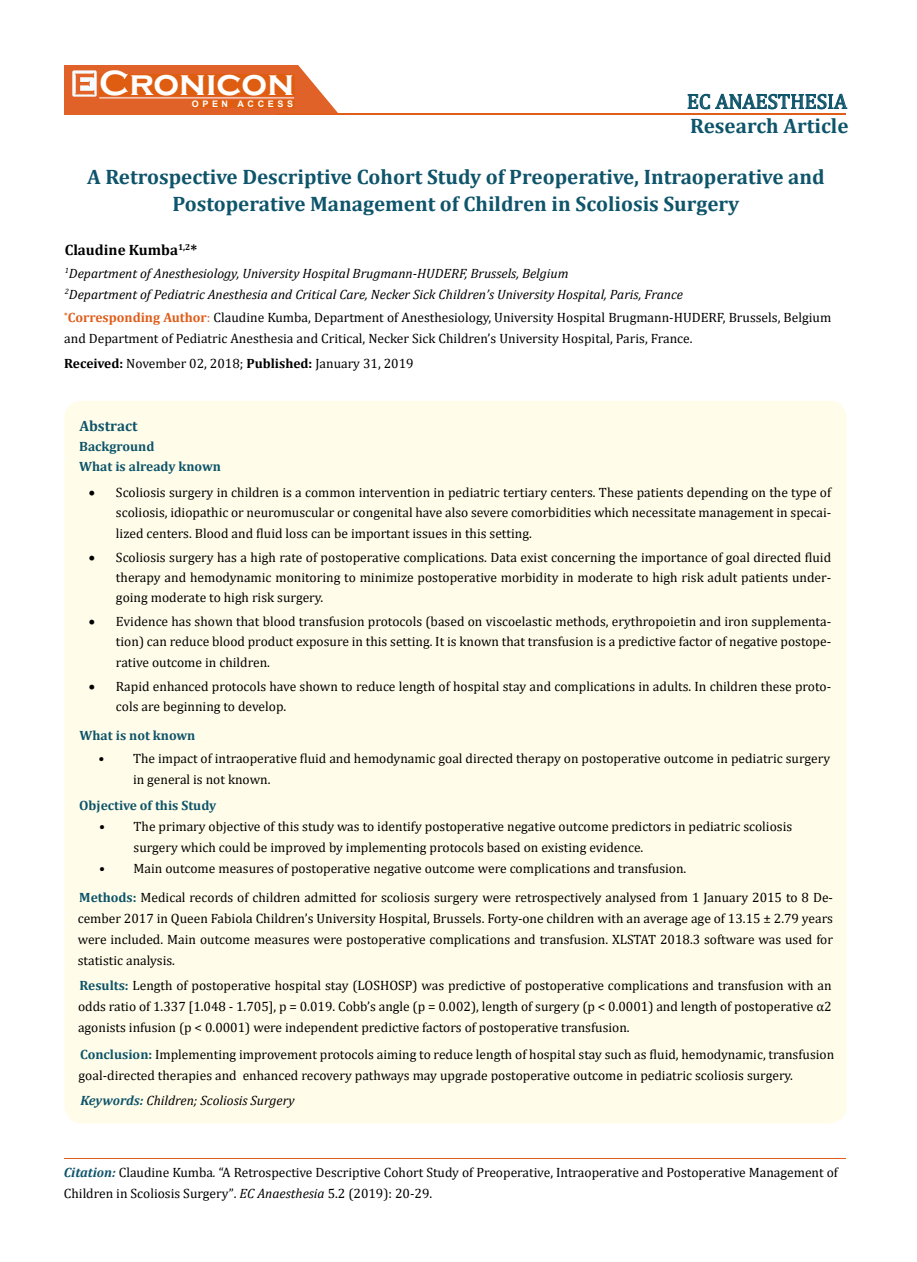
<style>
.page{position:relative;width:917px;height:1262px;background:#fff}
.page>*{position:absolute;margin:0;border:0;box-sizing:border-box;transform-origin:0 0}
.t1{font:700 36px "Copperplate Gothic";color:#fff}
.t2{font:700 21px/27px "Cambria";color:#0e546a;text-align:center}
.t3{font:21px "Cambria";color:#0e546a}
.t4{font:700 15px "Cambria";color:#000}
.t5{font:700 15px "Cambria";color:#0e546a}
.t6{font:13.5px/21px "Cambria";color:#000}
.t7{font:italic 13.5px/21px "Cambria";color:#000}
.t8{font:700 13.5px "Cambria";color:#0e546a}
.t9{font:700 9px "Arial";letter-spacing:.4em;color:#fff}
.s1{font-weight:700;color:#e05d1a}
.s2{color:#e05d1a}
.s3{font-weight:700}
.s4{font-weight:700;color:#0e546a}
.s5{font-weight:700;font-style:italic;color:#0e546a}
.s6{font-style:italic}
.s7{font-size:13.35px}
</style>
<div class="page">
<div style="left:64px;top:65px;width:291px;height:49px;background:#e06228"></div>
<svg style="left:298px;top:65px;width:57px;height:48px"></svg>
<img style="left:72px;top:70px;width:25px;height:27px">
<div style="left:99px;top:74px;width:195px;height:21px;background:#df5d11"></div>
<div style="left:192px;top:100px;width:102px;height:8px;background:#df5d11"></div>
<svg style="left:687px;top:94px;width:160px;height:15px"></svg>
<hr style="left:99px;top:97px;width:195px;height:1px;background:#fff">
<hr style="left:276px;top:113px;width:570px;height:1px;background:#e05d1a">
<hr style="left:64px;top:1158px;width:781px;height:1px;background:#e05d1a">
<div style="left:64px;top:400px;width:782px;height:723px;background:#fffde9;border-radius:18px"></div>
<h1 class="t1" style="left:99px;top:63px;width:196px">Cronicon</h1>
<p class="t9" style="left:192px;top:97px;width:103px">OPEN ACCESS</p>
<h2 class="t3" style="left:687px;top:89px;width:162px">EC ANAESTHESIA</h2>
<h2 class="t2" style="left:690px;top:112px;width:160px">Research Article</h2>
<h2 class="t2" style="left:87px;top:163px;width:739px">A Retrospective Descriptive Cohort Study of Preoperative, Intraoperative and<br>Postoperative Management of Children in Scoliosis Surgery</h2>
<p class="t4" style="left:65px;top:239px;width:134px">Claudine Kumba<sup>1,2</sup>*</p>
<p class="t7" style="left:65px;top:262px;width:619px"><sup>1</sup>Department of Anesthesiology, University Hospital Brugmann-HUDERF, Brussels, Belgium<br><sup>2</sup>Department of Pediatric Anesthesia and Critical Care, Necker Sick Children’s University Hospital, Paris, France</p>
<p class="t6" style="left:64px;top:307px;width:768px"><sup>*</sup><span class="s1">Corresponding Author</span><span class="s2">:</span> Claudine Kumba, Department of Anesthesiology, University Hospital Brugmann-HUDERF, Brussels, Belgium and Department of Pediatric Anesthesia and Critical, Necker Sick Children’s University Hospital, Paris, France.</p>
<p class="t6" style="left:64px;top:353px;width:351px"><span class="s3">Received:</span> November 02, 2018; <span class="s3">Published:</span> January 31, 2019</p>
<p class="t5" style="left:79px;top:416px;width:60px">Abstract</p>
<p class="t8" style="left:79px;top:437px;width:77px">Background</p>
<p class="t8" style="left:79px;top:457px;width:143px">What is already known</p>
<p class="t6" style="left:116px;top:482px;width:716px;line-height:20.2px;text-align:justify;text-indent:-27px">• Scoliosis surgery in children is a common intervention in pediatric tertiary centers. These patients depending on the type of scoliosis, idiopathic or neuromuscular or congenital have also severe comorbidities which necessitate management in specai&shy;lized centers. Blood and fluid loss can be important issues in this setting.</p>
<p class="t6" style="left:116px;top:547px;width:716px;line-height:20.2px;text-align:justify;text-indent:-27px">• Scoliosis surgery has a high rate of postoperative complications. Data exist concerning the importance of goal directed fluid therapy and hemodynamic monitoring to minimize postoperative morbidity in moderate to high risk adult patients under&shy;going moderate to high risk surgery.</p>
<p class="t6" style="left:116px;top:611px;width:716px;line-height:20.2px;text-align:justify;text-indent:-27px">• Evidence has shown that blood transfusion protocols (based on viscoelastic methods, erythropoietin and iron supplementa&shy;tion) can reduce blood product exposure in this setting. It is known that transfusion is a predictive factor of negative postope&shy;rative outcome in children.</p>
<p class="t6" style="left:116px;top:676px;width:716px;line-height:20.2px;text-indent:-27px">• Rapid enhanced protocols have shown to reduce length of hospital stay and complications in adults. In children these proto&shy;cols are beginning to develop.</p>
<p class="t8" style="left:80px;top:726px;width:117px">What is not known</p>
<p class="t6" style="left:133px;top:747px;width:698px;text-indent:-35px">• The impact of intraoperative fluid and hemodynamic goal directed therapy on postoperative outcome in pediatric surgery in general is not known.</p>
<p class="t8" style="left:79px;top:795px;width:138px">Objective of this Study</p>
<p class="t6" style="left:133px;top:815px;width:660px;text-indent:-35px">• The primary objective of this study was to identify postoperative negative outcome predictors in pediatric scoliosis surgery which could be improved by implementing protocols based on existing evidence.</p>
<p class="t6" style="left:99px;top:857px;width:589px">• Main outcome measures of postoperative negative outcome were complications and transfusion.</p>
<p class="t6" style="left:78px;top:886px;width:756px;text-align:justify"><span class="s4">Methods:</span> Medical records of children admitted for scoliosis surgery were retrospectively analysed from 1 January 2015 to 8 De&shy;cember 2017 in Queen Fabiola Children’s University Hospital, Brussels. Forty-one children with an average age of 13.15 ± 2.79 years were included. Main outcome measures were postoperative complications and transfusion. XLSTAT 2018.3 software was used for statistic analysis.</p>
<p class="t6" style="left:78px;top:974px;width:755px;text-align:justify"><span class="s4">Results:</span> Length of postoperative hospital stay (LOSHOSP) was predictive of postoperative complications and transfusion with an odds ratio of 1.337 [1.048 - 1.705], p = 0.019. Cobb’s angle (p = 0.002), length of surgery (p &lt; 0.0001) and length of postoperative α2 agonists infusion (p &lt; 0.0001) were independent predictive factors of postoperative transfusion.</p>
<p class="t6" style="left:79px;top:1044px;width:757px"><span class="s4">Conclusion:</span> Implementing improvement protocols aiming to reduce length of hospital stay such as fluid, hemodynamic, transfusion goal-directed therapies and enhanced recovery pathways may upgrade postoperative outcome in pediatric scoliosis surgery.</p>
<p class="t7" style="left:80px;top:1089px;width:216px"><span class="s4">Keywords:</span> Children; Scoliosis Surgery</p>
<p class="t6" style="left:64px;top:1161px;width:775px"><span class="s5">Citation:</span> Claudine Kumba<span class="s6">.</span> “A Retrospective Descriptive Cohort Study of Preoperative, Intraoperative and Postoperative Management of<br>Children in Scoliosis Surgery”<span class="s7">.</span> <span class="s6">EC Anaesthesia</span> 5.2 (2019): 20-29.</p>
</div>
